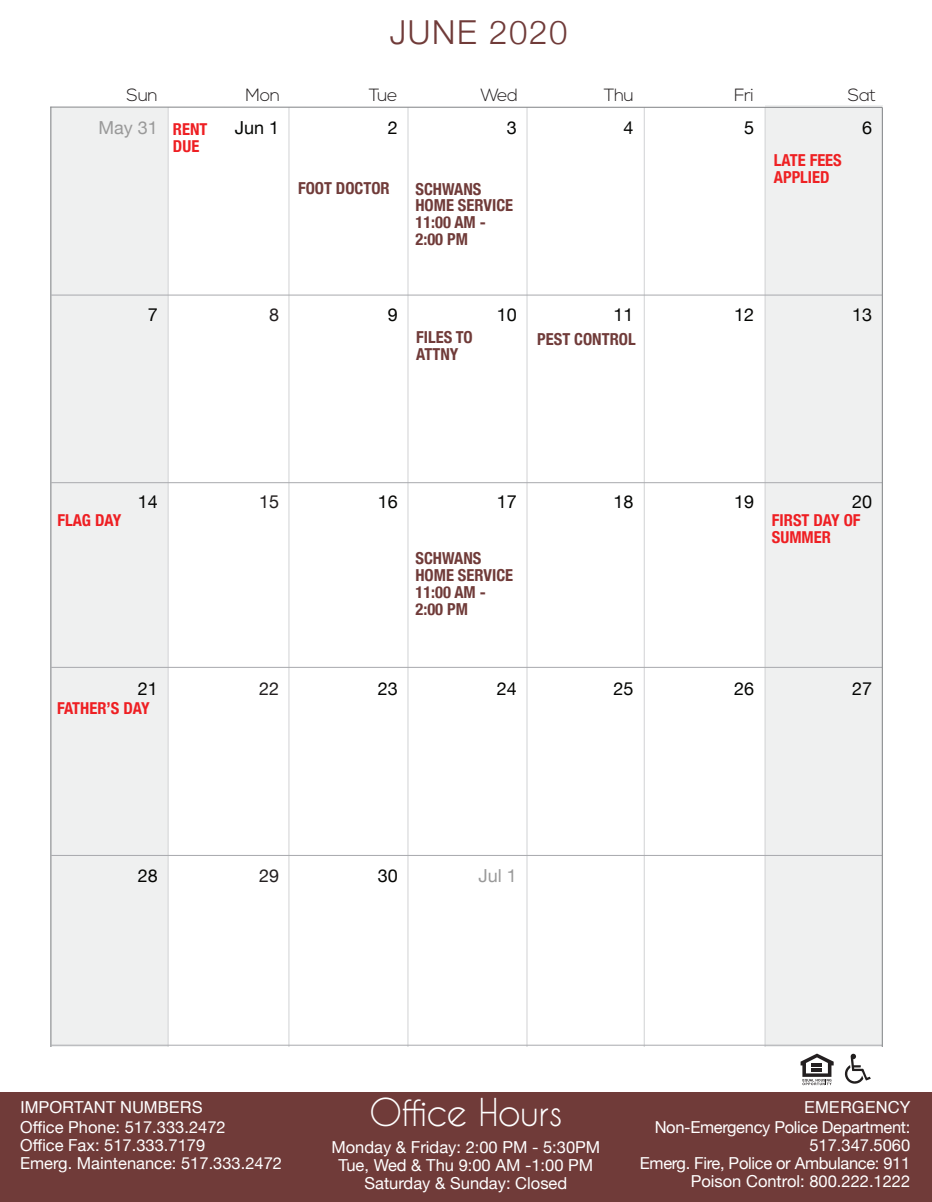
<style>
.page{position:relative;width:932px;height:1202px;background:#fff}
.page>*{position:absolute;margin:0;border:0;box-sizing:border-box;transform-origin:0 0}
.t1{font:36px "Caviar Dreams";letter-spacing:-.02em;color:#fff}
.t2{font:300 33px "Helvetica Neue";letter-spacing:.05em;color:#703b39}
.t3{font:17.85px "Helvetica Neue";color:#040503}
.t4{font:17.85px "Helvetica Neue";color:#999}
.t5{font:17.85px "Helvetica Neue";color:#231f20}
.t6{font:300 17.7px "Nexa";letter-spacing:-.025em;color:#231f20}
.t7{font:16.5px/18px "Helvetica Neue";color:#fff}
.t8{font:16.5px/18px "Helvetica Neue";letter-spacing:-.02em;color:#fff;text-align:right}
.t9{font:700 condensed 16.5px/16.8px "Helvetica Neue";color:#703b39}
.t10{font:16.5px "Helvetica";color:#fff}
.t11{font:700 condensed 16.5px/16.8px "Helvetica Neue";color:#ee2123}
.t12{font:700 condensed 16.35px/16.6px "Helvetica Neue";color:#ee1f23}
</style>
<div class="page">
<div style="left:51px;top:108px;width:117px;height:938px;background:#eff0f0"></div>
<div style="left:764px;top:106px;width:118px;height:940px;background:#eff0f0"></div>
<hr style="left:764px;top:107px;width:1px;height:939px;background:#d1d2d4">
<hr style="left:644px;top:107px;width:1px;height:939px;background:#d1d2d4">
<hr style="left:526px;top:107px;width:1px;height:939px;background:#d1d2d4">
<hr style="left:407px;top:107px;width:1px;height:939px;background:#d1d2d4">
<hr style="left:288px;top:107px;width:1px;height:939px;background:#d1d2d4">
<hr style="left:168px;top:107px;width:1px;height:939px;background:#d1d2d4">
<hr style="left:51px;top:295px;width:831px;height:1px;background:#a8a9ad">
<hr style="left:51px;top:482px;width:831px;height:1px;background:#a8a9ad">
<hr style="left:51px;top:667px;width:831px;height:1px;background:#a8a9ad">
<hr style="left:51px;top:855px;width:831px;height:1px;background:#a8a9ad">
<hr style="left:51px;top:1044px;width:831px;height:1px;background:#a8a9ad">
<hr style="left:50px;top:107px;width:832px;height:1px;background:#808285">
<hr style="left:881px;top:107px;width:1px;height:939px;background:#808285">
<hr style="left:50px;top:107px;width:1px;height:939px;background:#808285">
<div style="left:0;top:1092px;width:931px;height:110px;background:#703b39"></div>
<svg style="left:800px;top:1053px;width:33px;height:32px"></svg>
<hr style="left:811px;top:1068px;width:11px;height:4px;background:#231f20">
<svg style="left:844px;top:1053px;width:26px;height:31px"></svg>
<h2 class="t2" style="left:390px;top:6px;width:179px">JUNE 2020</h2>
<p class="t6" style="left:126px;top:85px;width:33px">Sun</p>
<p class="t6" style="left:245px;top:85px;width:36px">Mon</p>
<p class="t6" style="left:369px;top:85px;width:30px">Tue</p>
<p class="t6" style="left:480px;top:85px;width:39px">Wed</p>
<p class="t6" style="left:604px;top:85px;width:31px">Thu</p>
<p class="t6" style="left:734px;top:85px;width:21px">Fri</p>
<p class="t6" style="left:847px;top:85px;width:30px">Sat</p>
<p class="t4" style="left:98px;top:115px;width:61px">May 31</p>
<p class="t3" style="left:235px;top:115px;width:46px">Jun 1</p>
<p class="t3" style="left:388px;top:115px;width:12px">2</p>
<p class="t3" style="left:507px;top:115px;width:12px">3</p>
<p class="t3" style="left:623px;top:115px;width:12px">4</p>
<p class="t3" style="left:862px;top:115px;width:12px">6</p>
<p class="t3" style="left:744px;top:115px;width:12px">5</p>
<p class="t12" style="left:173px;top:120px;width:36px">RENT<br>DUE</p>
<p class="t11" style="left:774px;top:150px;width:69px">LATE FEES<br>APPLIED</p>
<p class="t9" style="left:298px;top:179px;width:93px">FOOT DOCTOR</p>
<p class="t9" style="left:415px;top:179px;width:99px">SCHWANS<br>HOME SERVICE<br>11:00 AM -<br>2:00 PM</p>
<p class="t3" style="left:148px;top:302px;width:12px">7</p>
<p class="t5" style="left:269px;top:302px;width:12px">8</p>
<p class="t3" style="left:388px;top:302px;width:12px">9</p>
<p class="t3" style="left:496px;top:302px;width:22px">10</p>
<p class="t3" style="left:613px;top:302px;width:22px">11</p>
<p class="t3" style="left:734px;top:302px;width:22px">12</p>
<p class="t3" style="left:852px;top:302px;width:22px">13</p>
<p class="t9" style="left:416px;top:327px;width:58px">FILES TO<br>ATTNY</p>
<p class="t9" style="left:537px;top:330px;width:100px">PEST CONTROL</p>
<p class="t3" style="left:138px;top:489px;width:22px">14</p>
<p class="t5" style="left:259px;top:489px;width:22px">15</p>
<p class="t3" style="left:378px;top:489px;width:22px">16</p>
<p class="t3" style="left:496px;top:489px;width:22px">17</p>
<p class="t3" style="left:613px;top:489px;width:22px">18</p>
<p class="t3" style="left:734px;top:489px;width:22px">19</p>
<p class="t3" style="left:852px;top:489px;width:22px">20</p>
<p class="t12" style="left:57px;top:511px;width:65px">FLAG DAY</p>
<p class="t12" style="left:772px;top:510px;width:90px">FIRST DAY OF<br>SUMMER</p>
<p class="t9" style="left:415px;top:549px;width:99px">SCHWANS<br>HOME SERVICE<br>11:00 AM -<br>2:00 PM</p>
<p class="t3" style="left:138px;top:676px;width:22px">21</p>
<p class="t5" style="left:259px;top:676px;width:22px">22</p>
<p class="t3" style="left:378px;top:676px;width:22px">23</p>
<p class="t3" style="left:496px;top:676px;width:22px">24</p>
<p class="t3" style="left:613px;top:676px;width:22px">25</p>
<p class="t3" style="left:734px;top:676px;width:22px">26</p>
<p class="t3" style="left:852px;top:676px;width:22px">27</p>
<p class="t12" style="left:57px;top:698px;width:94px">FATHER’S DAY</p>
<p class="t3" style="left:138px;top:863px;width:22px">28</p>
<p class="t5" style="left:259px;top:863px;width:22px">29</p>
<p class="t3" style="left:378px;top:863px;width:22px">30</p>
<p class="t4" style="left:478px;top:863px;width:40px">Jul 1</p>
<p class="t10" style="left:20px;top:1095px;width:184px">IMPORTANT NUMBERS</p>
<p class="t7" style="left:20px;top:1119px;width:263px">Office Phone: 517.333.2472<br>Office Fax: 517.333.7179<br>Emerg. Maintenance: 517.333.2472</p>
<h1 class="t1" style="left:369px;top:1090px;width:195px">Office Hours</h1>
<p class="t10" style="left:804px;top:1094px;width:108px">EMERGENCY</p>
<p class="t8" style="left:639px;top:1118px;width:272px">Non-Emergency Police Department:<br>517.347.5060<br>Emerg. Fire, Police or Ambulance: 911<br>Poison Control: 800.222.1222</p>
<p class="t7" style="left:331px;top:1139px;width:270px;text-align:center">Monday &amp; Friday: 2:00 PM - 5:30PM<br>Tue, Wed &amp; Thu 9:00 AM -1:00 PM<br>Saturday &amp; Sunday: Closed</p>
</div>
